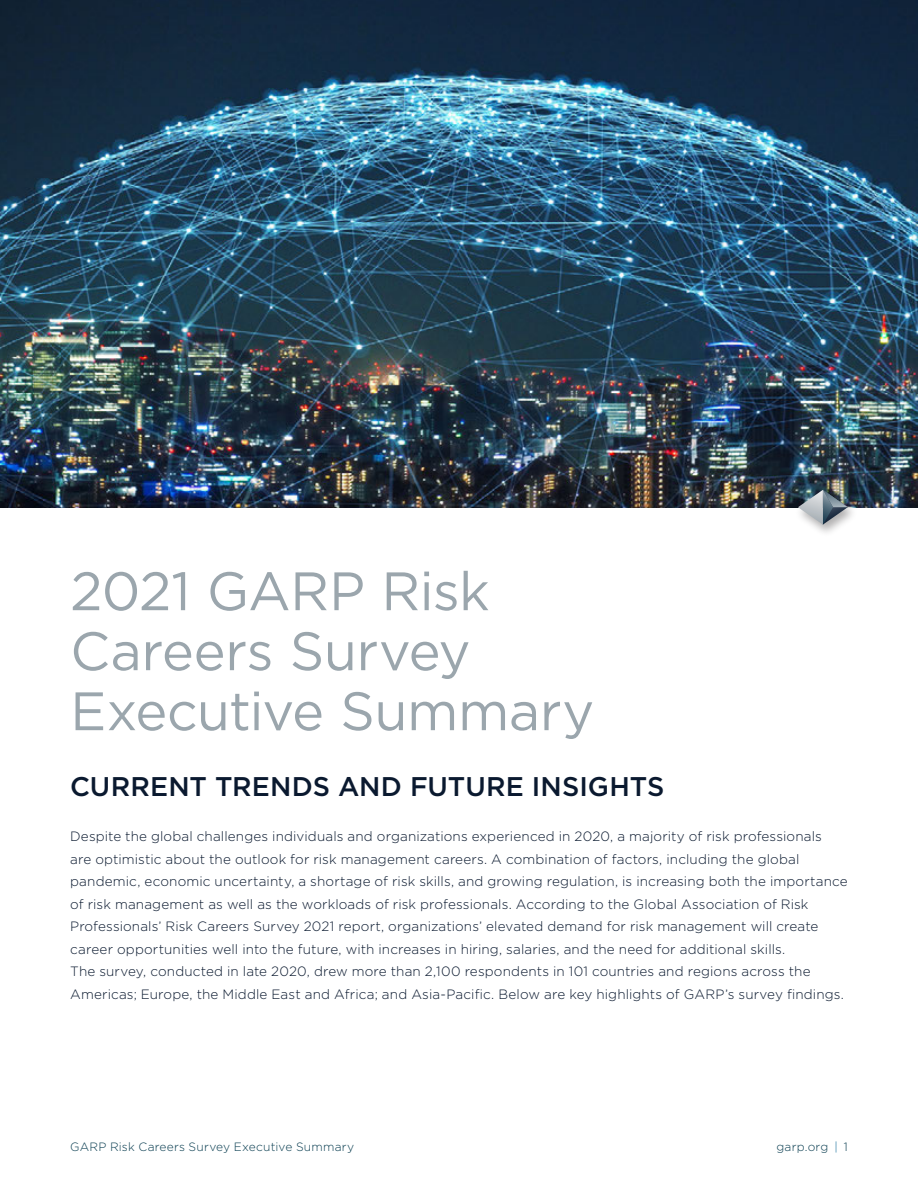
<style>
.page{position:relative;width:918px;height:1188px;background:#fff}
.page>*{position:absolute;margin:0;border:0;box-sizing:border-box;transform-origin:0 0}
.H2_Headlines{font:54px/60px "Gotham";letter-spacing:-.01em;color:#9ba6ad}
.H3_Headline{font:500 27px "Gotham";letter-spacing:.005em;color:#0a192f}
.Body_Text{font:300 13.5px/22.5px "Gotham";letter-spacing:.01em;color:#0a192f}
.t1{font:300 12px "Gotham";letter-spacing:.015em;color:#093d50}
.s1{color:#146d9b}
</style>
<div class="page">
<img style="left:0;top:0;width:918px;height:507px">
<div style="left:794px;top:488px;width:64px;height:49px;background:#231f20;opacity:.35"></div>
<svg style="left:798px;top:490px;width:50px;height:35px"></svg>
<p class="H2_Headlines" style="left:70px;top:560px;width:421px">2021 GARP Risk<br>Careers Survey</p>
<p class="H2_Headlines" style="left:70px;top:680px;width:526px">Executive Summary</p>
<p class="H3_Headline" style="left:70px;top:769px;width:596px">CURRENT TRENDS AND FUTURE INSIGHTS</p>
<p class="Body_Text" style="left:70px;top:825px;width:779px">Despite the global challenges individuals and organizations experienced in 2020, a majority of risk professionals<br>are optimistic about the outlook for risk management careers. A combination of factors, including the global pandemic, economic uncertainty, a shortage of risk skills, and growing regulation, is increasing both the importance of risk management as well as the workloads of risk professionals. According to the Global Association of Risk Professionals’ Risk Careers Survey 2021 report, organizations’ elevated demand for risk management will create career opportunities well into the future, with increases in hiring, salaries, and the need for additional skills.<br>The survey, conducted in late 2020, drew more than 2,100 respondents in 101 countries and regions across the Americas; Europe, the Middle East and Africa; and Asia-Pacific. Below are key highlights of GARP’s survey findings.</p>
<p class="t1" style="left:70px;top:1140px;width:285px">GARP Risk Careers Survey Executive Summary</p>
<p class="t1" style="left:777px;top:1140px;width:73px">garp.org <span class="s1">|</span> 1</p>
</div>
